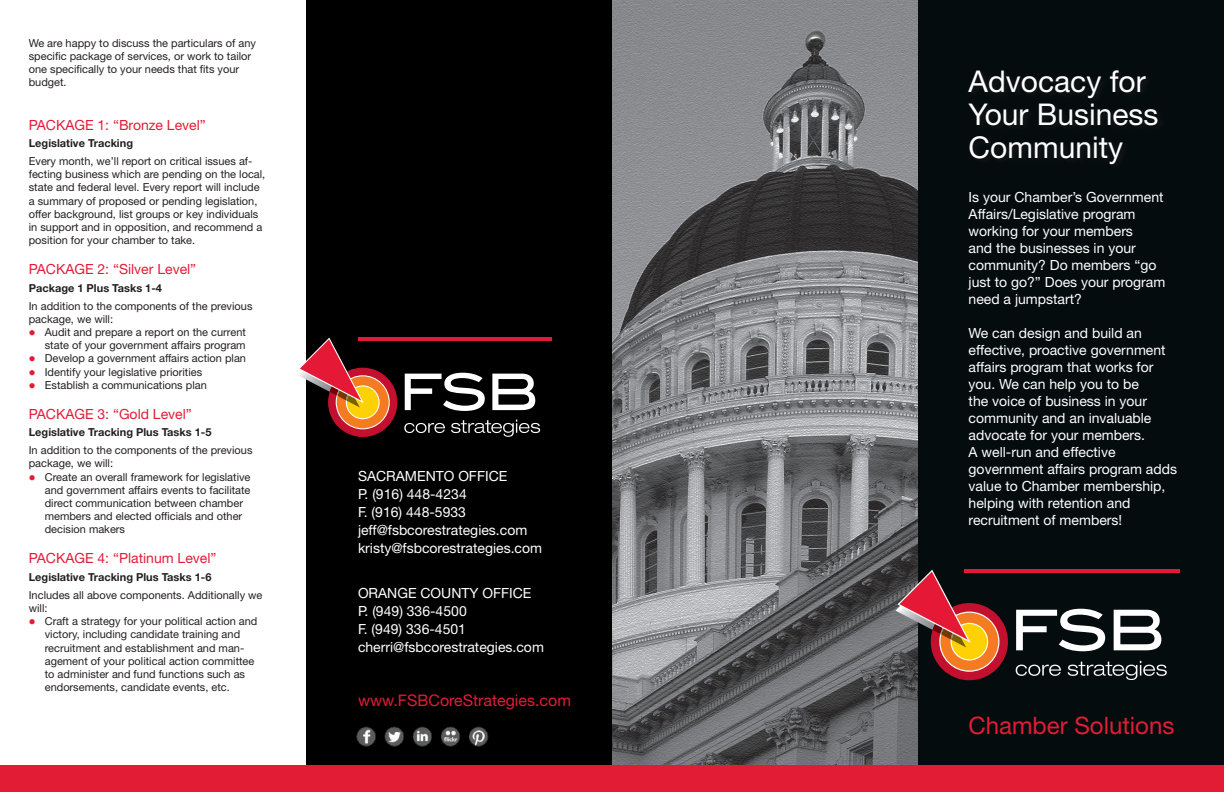
<style>
.page{position:relative;width:1224px;height:792px;background:#fff}
.page>*{position:absolute;margin:0;border:0;box-sizing:border-box;transform-origin:0 0}
.t1{font:30px/33px "Helvetica Neue LT Std";color:#fff}
.t2{font:24px "Helvetica Neue LT Std";color:#e31c36}
.t3{font:16px "Helvetica Neue LT Std";color:#e31c36}
.body_white{font:14px/17px "Helvetica Neue LT Std";color:#fff}
.t4{font:14px "Helvetica Neue LT Std";color:#e31c36}
.t5{font:11px/13.2px "Helvetica Neue LT Std";color:#231f20}
.t6{font:700 11px "Helvetica Neue LT Std";color:#231f20}
.s1{color:#e31c36}
</style>
<div class="page">
<img style="left:612px;top:0;width:306px;height:766px">
<div style="left:306px;top:0;width:306px;height:792px;background:#000001"></div>
<div style="left:918px;top:0;width:306px;height:792px;background:#040c0e"></div>
<hr style="left:965px;top:569px;width:215px;height:4px;background:#e51836">
<svg style="left:1016px;top:609px;width:89px;height:42px"></svg>
<svg style="left:1114px;top:610px;width:47px;height:40px"></svg>
<svg style="left:1016px;top:665px;width:45px;height:11px"></svg>
<svg style="left:1068px;top:661px;width:99px;height:19px"></svg>
<div style="left:931px;top:603px;width:77px;height:77px;background:#c3102f;border-radius:50%"></div>
<svg style="left:895px;top:570px;width:104px;height:102px"></svg>
<div style="left:0;top:766px;width:1224px;height:26px;background:#e31c36"></div>
<hr style="left:359px;top:337px;width:193px;height:3px;background:#e51836">
<svg style="left:405px;top:373px;width:80px;height:38px"></svg>
<svg style="left:492px;top:374px;width:43px;height:36px"></svg>
<svg style="left:404px;top:423px;width:41px;height:10px"></svg>
<svg style="left:451px;top:420px;width:89px;height:17px"></svg>
<div style="left:328px;top:368px;width:69px;height:69px;background:#c3102f;border-radius:50%"></div>
<svg style="left:299px;top:338px;width:91px;height:91px"></svg>
<img style="left:356px;top:726px;width:133px;height:21px">
<p class="t5" style="left:29px;top:36px;width:229px">We are happy to discuss the particulars of any specific package of services, or work to tailor one specifically to your needs that fits your budget.</p>
<p class="t4" style="left:29px;top:116px;width:179px">PACKAGE 1: “Bronze Level”</p>
<p class="t6" style="left:29px;top:137px;width:106px">Legislative Tracking</p>
<p class="t5" style="left:29px;top:154px;width:238px">Every month, we’ll report on critical issues af&shy;fecting business which are pending on the local, state and federal level. Every report will include a summary of proposed or pending legislation, offer background, list groups or key individuals in support and in opposition, and recommend a position for your chamber to take.</p>
<p class="t4" style="left:29px;top:261px;width:169px">PACKAGE 2: “Silver Level”</p>
<p class="t6" style="left:29px;top:281px;width:135px">Package 1 Plus Tasks 1-4</p>
<p class="t5" style="left:29px;top:299px;width:225px">In addition to the components of the previous package, we will:</p>
<p class="t5" style="left:29px;top:325px;width:219px;text-align:right"><span class="s1">●</span> Audit and prepare a report on the current state of your government affairs program</p>
<p class="t5" style="left:29px;top:352px;width:219px"><span class="s1">●</span> Develop a government affairs action plan</p>
<p class="t5" style="left:29px;top:365px;width:175px"><span class="s1">●</span> Identify your legislative priorities</p>
<p class="t5" style="left:29px;top:378px;width:180px"><span class="s1">●</span> Establish a communications plan</p>
<p class="t4" style="left:29px;top:405px;width:165px">PACKAGE 3: “Gold Level”</p>
<p class="t6" style="left:29px;top:426px;width:184px">Legislative Tracking Plus Tasks 1-5</p>
<p class="t5" style="left:29px;top:443px;width:225px">In addition to the components of the previous package, we will:</p>
<p class="t5" style="left:45px;top:470px;width:207px;text-indent:-16px"><span class="s1">●</span> Create an overall framework for legislative and government affairs events to facilitate direct communication between chamber members and elected officials and other decision makers</p>
<p class="t4" style="left:29px;top:550px;width:189px">PACKAGE 4: “Platinum Level”</p>
<p class="t6" style="left:29px;top:570px;width:184px">Legislative Tracking Plus Tasks 1-6</p>
<p class="t5" style="left:29px;top:588px;width:235px">Includes all above components. Additionally we will:</p>
<p class="t5" style="left:45px;top:614px;width:214px;text-indent:-16px"><span class="s1">●</span> Craft a strategy for your political action and victory, including candidate training and recruitment and establishment and man&shy;agement of your political action committee to administer and fund functions such as endorsements, candidate events, etc.</p>
<p class="body_white" style="left:358px;top:468px;width:151px">SACRAMENTO OFFICE</p>
<p class="body_white" style="left:358px;top:486px;width:110px">P. (916) 448-4234</p>
<p class="body_white" style="left:358px;top:504px;width:110px">F. (916) 448-5933</p>
<p class="body_white" style="left:358px;top:522px;width:171px">jeff@fsbcorestrategies.com</p>
<p class="body_white" style="left:358px;top:540px;width:186px">kristy@fsbcorestrategies.com</p>
<p class="body_white" style="left:358px;top:585px;width:175px">ORANGE COUNTY OFFICE</p>
<p class="body_white" style="left:358px;top:603px;width:110px">P. (949) 336-4500</p>
<p class="body_white" style="left:358px;top:621px;width:110px">F. (949) 336-4501</p>
<p class="body_white" style="left:358px;top:639px;width:187px">cherri@fsbcorestrategies.com</p>
<p class="t3" style="left:358px;top:691px;width:214px">www.FSBCoreStrategies.com</p>
<p class="t1" style="left:969px;top:64px;width:192px">Advocacy for<br>Your Business<br>Community</p>
<p class="body_white" style="left:969px;top:188px;width:198px">Is your Chamber’s Government<br>Affairs/Legislative program working for your members<br>and the businesses in your community? Do members “go just to go?” Does your program need a jumpstart?</p>
<p class="body_white" style="left:969px;top:324px;width:210px">We can design and build an effective, proactive government affairs program that works for you. We can help you to be<br>the voice of business in your community and an invaluable advocate for your members.<br>A well-run and effective government affairs program adds value to Chamber membership, helping with retention and recruitment of members!</p>
<p class="t2" style="left:969px;top:711px;width:207px">Chamber Solutions</p>
</div>
